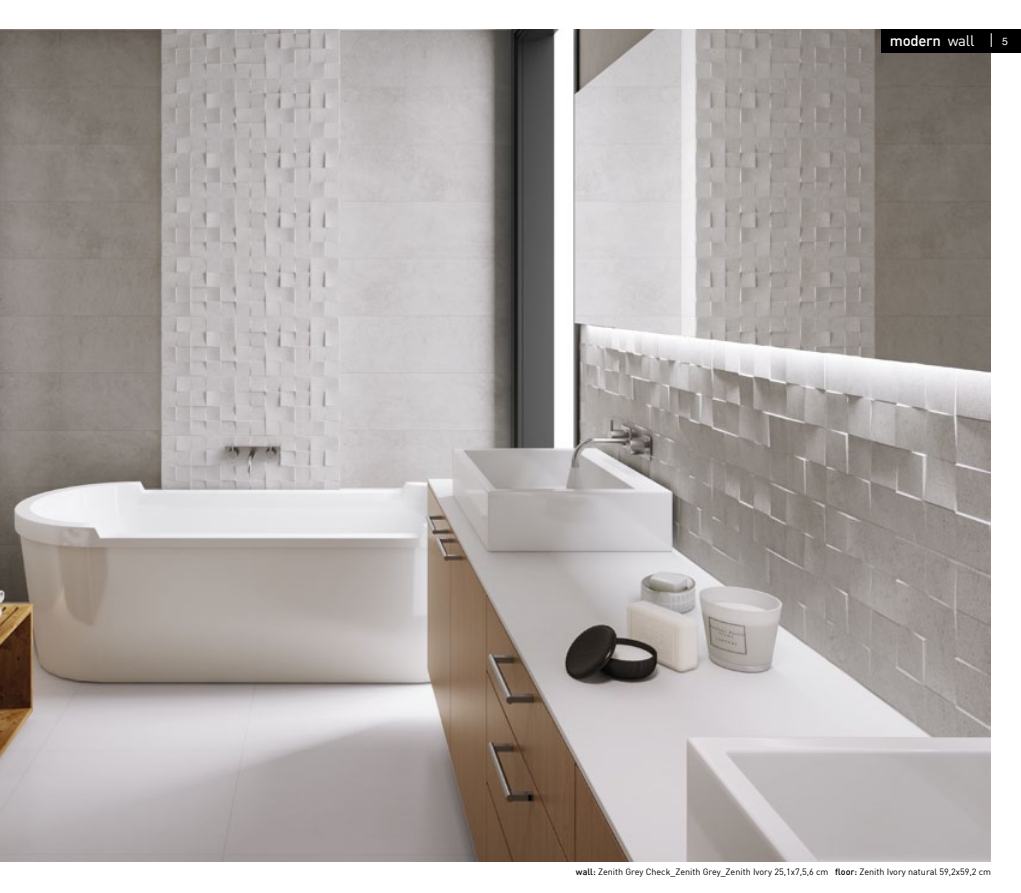
<style>
.page{position:relative;width:1021px;height:893px;background:#fff}
.page>*{position:absolute;margin:0;border:0;box-sizing:border-box;transform-origin:0 0}
.t1{font:500 15px "DIN";letter-spacing:-.02em;color:#fff}
.t2{font:10.5px "Helvetica";color:#fff}
.t3{font:9px "DIN";color:#000}
.s1{font-weight:400}
.s2{font-weight:500}
</style>
<div class="page">
<img style="left:0;top:30px;width:990px;height:831px">
<div style="left:881px;top:30px;width:139px;height:23px;background:#000"></div>
<svg style="left:990px;top:33px;width:1px;height:14px"></svg>
<h1 class="t1" style="left:889px;top:31px;width:86px">modern <span class="s1">wall</span></h1>
<p class="t2" style="left:1002px;top:33px;width:7px">5</p>
<p class="t3" style="left:576px;top:866px;width:416px"><span class="s2">wall:</span> Zenith Grey Check_Zenith Grey_Zenith Ivory 25,1x7,5,6 cm <span class="s2">floor:</span> Zenith Ivory natural 59,2x59,2 cm</p>
</div>
